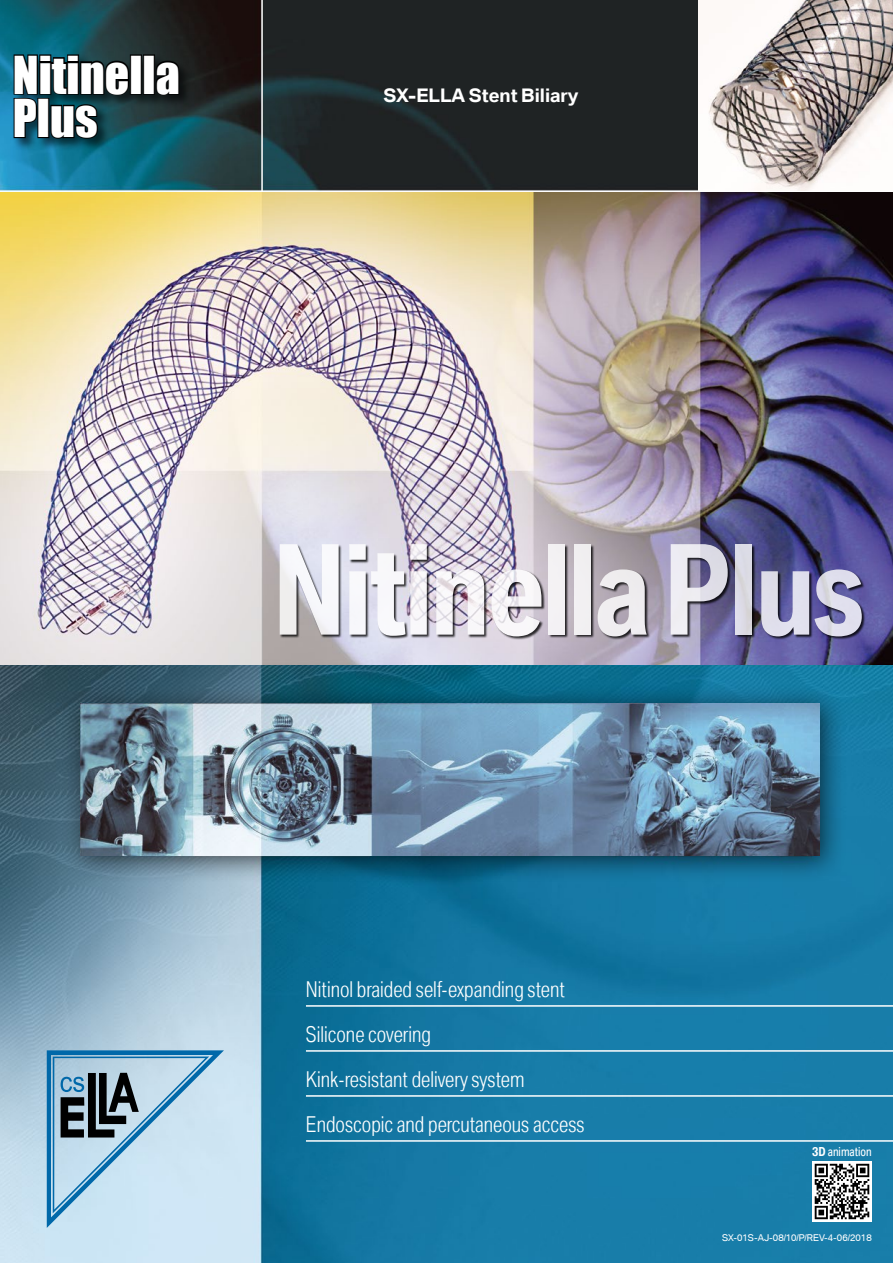
<style>
.page{position:relative;width:893px;height:1263px;background:#fff}
.page>*{position:absolute;margin:0;border:0;box-sizing:border-box;transform-origin:0 0}
.t1{font:700 condensed 120px "BMW Type";letter-spacing:-.03em;color:#fff}
.t2{font:48px/43.5px "Impact";color:#fff}
.t3{font:300 condensed 21px/45px "BMW Type";color:#fff}
.t4{font:700 18px "BMW Type";color:#fff}
.t5{font:condensed 12px "BMW Type";color:#fff}
.t6{font:9px "BMW Type";color:#fff}
.s1{font-weight:700}
</style>
<div class="page">
<img style="left:0;top:0;width:893px;height:1263px">
<div style="left:61px;top:684px;width:786px;height:199px;background:#000;opacity:.65"></div>
<img style="left:80px;top:703px;width:739px;height:152px">
<svg style="left:47px;top:1050px;width:177px;height:178px;background:#a2c1d5"></svg>
<hr style="left:261px;top:0;width:2px;height:193px;background:#fff">
<div style="left:13px;top:54px;width:180px;height:98px;background:#000;opacity:.6"></div>
<div style="left:130px;top:54px;width:12px;height:41px;border:2px solid #000"></div>
<div style="left:143px;top:54px;width:12px;height:41px;border:2px solid #000"></div>
<svg style="left:154px;top:59px;width:26px;height:38px"></svg>
<svg style="left:12px;top:53px;width:118px;height:87px;background:#0a2f39"></svg>
<img style="left:0;top:192px;width:893px;height:472px">
<img style="left:280px;top:544px;width:585px;height:96px">
<hr style="left:306px;top:1005px;width:587px;height:2px;background:#fff">
<hr style="left:306px;top:1050px;width:587px;height:2px;background:#fff">
<hr style="left:306px;top:1095px;width:587px;height:2px;background:#fff">
<hr style="left:306px;top:1140px;width:587px;height:2px;background:#fff">
<img style="left:699px;top:0;width:194px;height:191px">
<img style="left:812px;top:1162px;width:60px;height:59px">
<h2 class="t2" style="left:13px;top:52px;width:169px">Nitinella<br>Plus</h2>
<p class="t4" style="left:384px;top:84px;width:196px">SX-ELLA Stent Biliary</p>
<h1 class="t1" style="left:272px;top:511px;width:596px">Nitinella Plus</h1>
<p class="t3" style="left:306px;top:965px;width:280px">Nitinol braided self-expanding stent<br>Silicone covering<br>Kink-resistant delivery system<br>Endoscopic and percutaneous access</p>
<p class="t5" style="left:812px;top:1144px;width:61px"><span class="s1">3D</span> animation</p>
<p class="t6" style="left:722px;top:1232px;width:151px">SX-01S-AJ-08/10/P/REV-4-06/2018</p>
</div>
